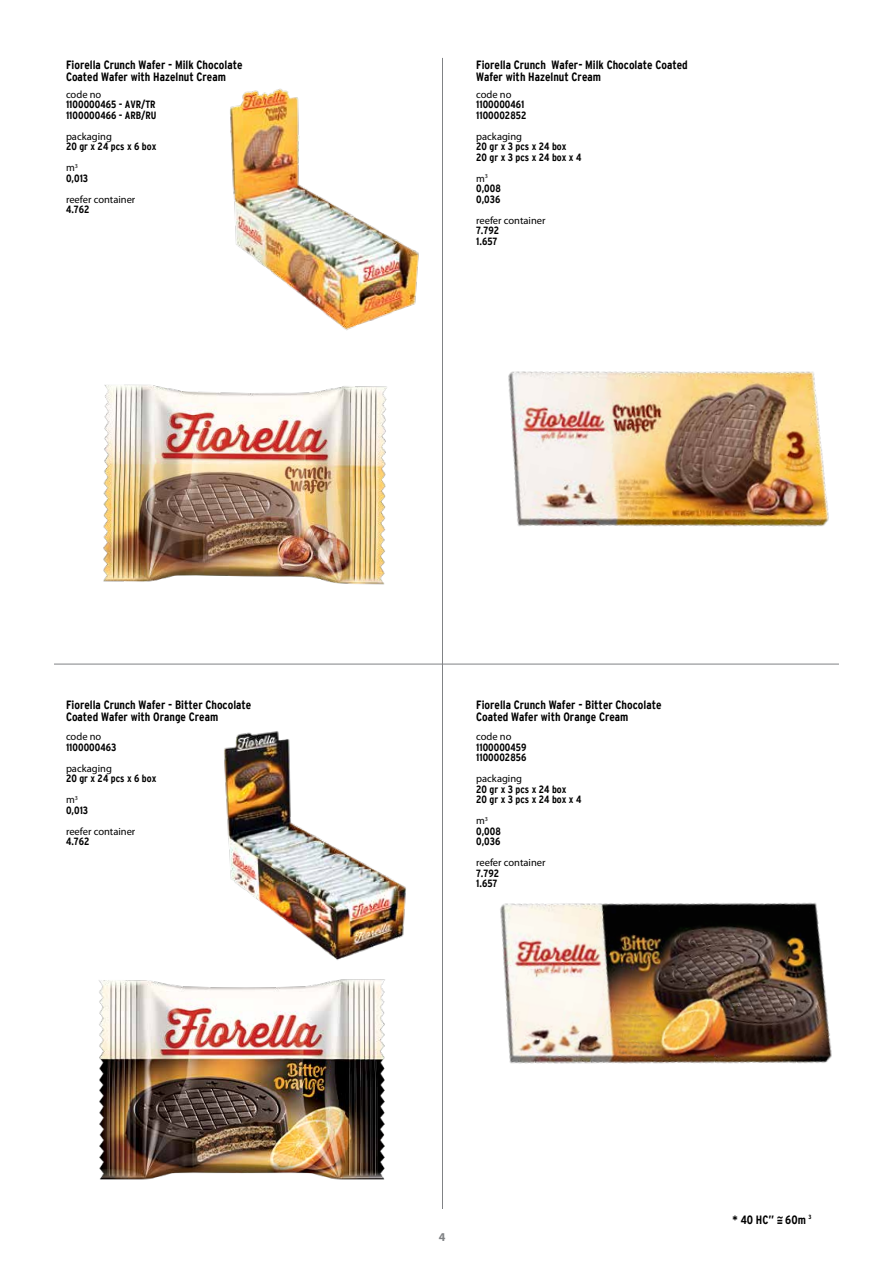
<style>
.page{position:relative;width:893px;height:1263px;background:#fff}
.page>*{position:absolute;margin:0;border:0;box-sizing:border-box;transform-origin:0 0}
.t1{font:700 condensed 12px/12px "Interstate TR";color:#000}
.t2{font:700 12px "Myriad Pro";color:#808285}
.t3{font:700 condensed 10.5px/10.5px "Interstate TR";color:#000}
.t4{font:10.5px "Myriad Pro";color:#000}
.t5{font:700 condensed 6px "Interstate TR";color:#000}
</style>
<div class="page">
<img style="left:230px;top:88px;width:189px;height:243px">
<img style="left:224px;top:731px;width:182px;height:229px">
<img style="left:508px;top:371px;width:321px;height:156px">
<img style="left:103px;top:384px;width:284px;height:201px">
<img style="left:98px;top:979px;width:287px;height:201px">
<img style="left:500px;top:902px;width:332px;height:162px">
<hr style="left:54px;top:664px;width:785px;height:1px;background:#808285">
<hr style="left:442px;top:58px;width:1px;height:1151px;background:#808285">
<p class="t1" style="left:66px;top:58px;width:178px">Fiorella Crunch Wafer - Milk Chocolate<br>Coated Wafer with Hazelnut Cream</p>
<p class="t4" style="left:66px;top:88px;width:37px">code no</p>
<p class="t3" style="left:66px;top:99px;width:92px">1100000465 - AVR/TR<br>1100000466 - ARB/RU</p>
<p class="t4" style="left:66px;top:130px;width:47px">packaging</p>
<p class="t3" style="left:66px;top:141px;width:92px">20 gr x 24 pcs x 6 box</p>
<p class="t4" style="left:66px;top:161px;width:13px">m<sup>3</sup></p>
<p class="t3" style="left:66px;top:173px;width:24px">0,013</p>
<p class="t4" style="left:66px;top:193px;width:71px">reefer container</p>
<p class="t3" style="left:66px;top:204px;width:25px">4.762</p>
<p class="t1" style="left:66px;top:698px;width:187px">Fiorella Crunch Wafer - Bitter Chocolate<br>Coated Wafer with Orange Cream</p>
<p class="t4" style="left:66px;top:730px;width:37px">code no</p>
<p class="t3" style="left:66px;top:742px;width:52px">1100000463</p>
<p class="t4" style="left:66px;top:762px;width:47px">packaging</p>
<p class="t3" style="left:66px;top:773px;width:92px">20 gr x 24 pcs x 6 box</p>
<p class="t4" style="left:66px;top:793px;width:13px">m<sup>3</sup></p>
<p class="t3" style="left:66px;top:805px;width:24px">0,013</p>
<p class="t4" style="left:66px;top:825px;width:71px">reefer container</p>
<p class="t3" style="left:66px;top:836px;width:25px">4.762</p>
<p class="t1" style="left:476px;top:58px;width:213px">Fiorella Crunch Wafer- Milk Chocolate Coated<br>Wafer with Hazelnut Cream</p>
<p class="t4" style="left:476px;top:88px;width:37px">code no</p>
<p class="t3" style="left:476px;top:99px;width:52px">1100000461<br>1100002852</p>
<p class="t4" style="left:476px;top:130px;width:47px">packaging</p>
<p class="t3" style="left:476px;top:141px;width:107px">20 gr x 3 pcs x 24 box<br>20 gr x 3 pcs x 24 box x 4</p>
<p class="t4" style="left:476px;top:172px;width:13px">m<sup>3</sup></p>
<p class="t3" style="left:476px;top:183px;width:26px">0,008<br>0,036</p>
<p class="t4" style="left:476px;top:214px;width:71px">reefer container</p>
<p class="t3" style="left:476px;top:225px;width:25px">7.792<br>1.657</p>
<p class="t1" style="left:476px;top:698px;width:187px">Fiorella Crunch Wafer - Bitter Chocolate<br>Coated Wafer with Orange Cream</p>
<p class="t4" style="left:476px;top:730px;width:37px">code no</p>
<p class="t3" style="left:476px;top:742px;width:52px">1100000459<br>1100002856</p>
<p class="t4" style="left:476px;top:772px;width:47px">packaging</p>
<p class="t3" style="left:476px;top:784px;width:107px">20 gr x 3 pcs x 24 box<br>20 gr x 3 pcs x 24 box x 4</p>
<p class="t4" style="left:476px;top:814px;width:13px">m<sup>3</sup></p>
<p class="t3" style="left:476px;top:826px;width:26px">0,008<br>0,036</p>
<p class="t4" style="left:476px;top:856px;width:71px">reefer container</p>
<p class="t3" style="left:476px;top:868px;width:25px">7.792<br>1.657</p>
<p class="t2" style="left:439px;top:1229px;width:8px">4</p>
<p class="t1" style="left:777px;top:1211px;width:8px">~</p>
<p class="t5" style="left:809px;top:1213px;width:5px">3</p>
<p class="t1" style="left:777px;top:1216px;width:8px">=</p>
<p class="t1" style="left:733px;top:1213px;width:75px">* 40 HC” 60m</p>
</div>
